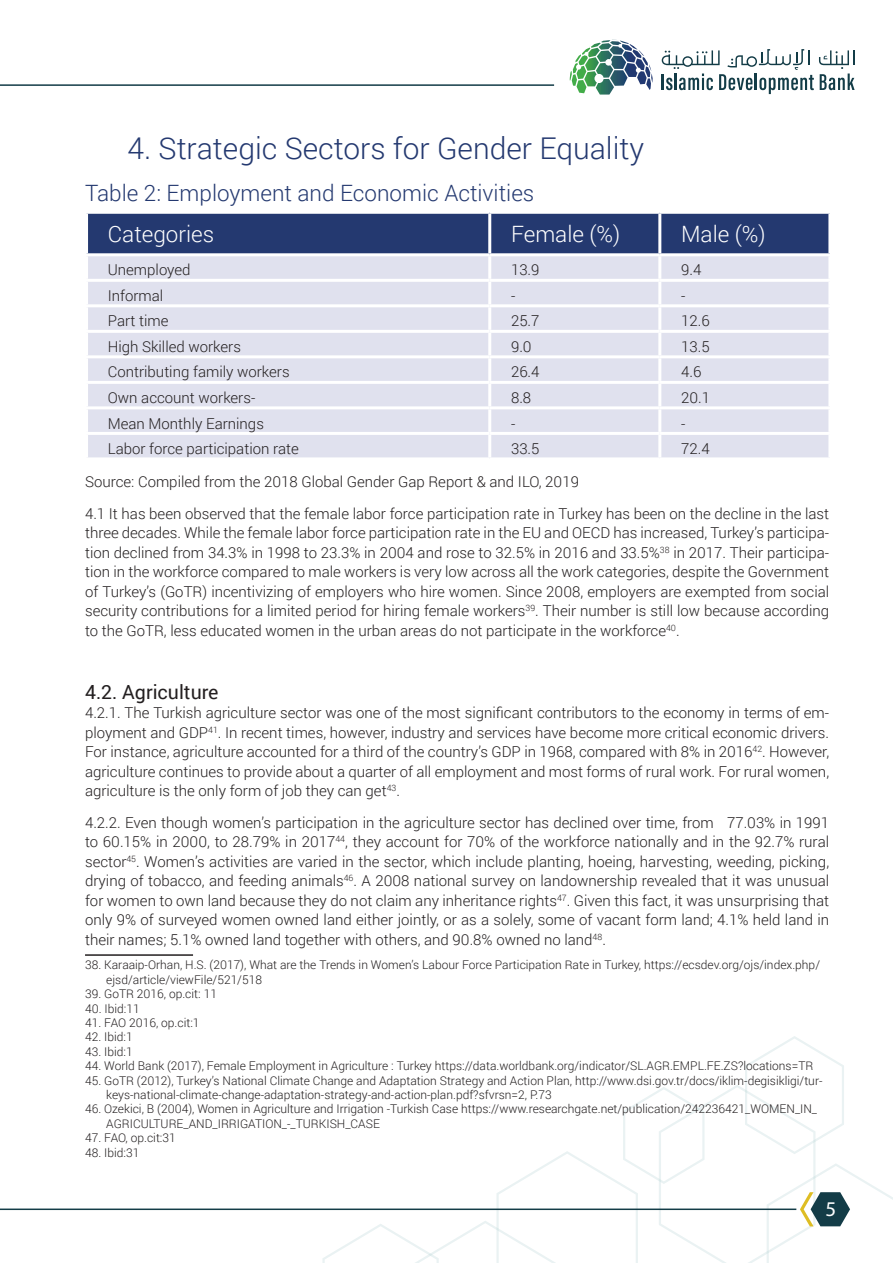
<style>
.page{position:relative;width:893px;height:1263px;background:#fff}
.page>*{position:absolute;margin:0;border:0;box-sizing:border-box;transform-origin:0 0}
.t1{font:300 30px "Roboto";color:#243970}
.t2{font:300 22.5px "Roboto";color:#243970}
.t3{font:300 22.5px "Roboto";color:#fff}
.t4{font:21px "Myriad Pro";color:#fff}
.t5{font:19.5px "Roboto";color:#231f20}
.t6{font:300 15px/19.5px "Roboto";color:#231f20;text-align:justify}
.t7{font:300 12px/14.4px "Roboto";color:#231f20}
</style>
<div class="page">
<svg style="left:570px;top:40px;width:83px;height:55px"></svg>
<svg style="left:662px;top:49px;width:193px;height:45px"></svg>
<hr style="left:0;top:84px;width:554px;height:2px;background:#133c47">
<svg style="left:322px;top:1036px;width:571px;height:227px"></svg>
<hr style="left:0;top:1208px;width:796px;height:2px;background:#133c47">
<div style="left:88px;top:214px;width:740px;height:39px;background:#243970"></div>
<div style="left:88px;top:256px;width:740px;height:201px;background:#e0e1ee"></div>
<hr style="left:488px;top:256px;width:3px;height:23px;background:#fff">
<hr style="left:658px;top:256px;width:3px;height:23px;background:#fff">
<hr style="left:488px;top:282px;width:3px;height:22px;background:#fff">
<hr style="left:658px;top:282px;width:3px;height:22px;background:#fff">
<hr style="left:488px;top:307px;width:3px;height:23px;background:#fff">
<hr style="left:658px;top:307px;width:3px;height:23px;background:#fff">
<hr style="left:488px;top:333px;width:3px;height:22px;background:#fff">
<hr style="left:658px;top:333px;width:3px;height:22px;background:#fff">
<hr style="left:488px;top:358px;width:3px;height:23px;background:#fff">
<hr style="left:658px;top:358px;width:3px;height:23px;background:#fff">
<hr style="left:488px;top:384px;width:3px;height:22px;background:#fff">
<hr style="left:658px;top:384px;width:3px;height:22px;background:#fff">
<hr style="left:488px;top:409px;width:3px;height:23px;background:#fff">
<hr style="left:658px;top:409px;width:3px;height:23px;background:#fff">
<hr style="left:488px;top:435px;width:3px;height:22px;background:#fff">
<hr style="left:658px;top:435px;width:3px;height:22px;background:#fff">
<hr style="left:85px;top:279px;width:405px;height:3px;background:#fff">
<hr style="left:490px;top:279px;width:170px;height:3px;background:#fff">
<hr style="left:660px;top:279px;width:171px;height:3px;background:#fff">
<hr style="left:85px;top:304px;width:405px;height:3px;background:#fff">
<hr style="left:490px;top:304px;width:170px;height:3px;background:#fff">
<hr style="left:660px;top:304px;width:171px;height:3px;background:#fff">
<hr style="left:85px;top:330px;width:405px;height:3px;background:#fff">
<hr style="left:490px;top:330px;width:170px;height:3px;background:#fff">
<hr style="left:660px;top:330px;width:171px;height:3px;background:#fff">
<hr style="left:85px;top:355px;width:405px;height:3px;background:#fff">
<hr style="left:490px;top:355px;width:170px;height:3px;background:#fff">
<hr style="left:660px;top:355px;width:171px;height:3px;background:#fff">
<hr style="left:85px;top:381px;width:405px;height:3px;background:#fff">
<hr style="left:490px;top:381px;width:170px;height:3px;background:#fff">
<hr style="left:660px;top:381px;width:171px;height:3px;background:#fff">
<hr style="left:85px;top:406px;width:405px;height:3px;background:#fff">
<hr style="left:490px;top:406px;width:170px;height:3px;background:#fff">
<hr style="left:660px;top:406px;width:171px;height:3px;background:#fff">
<hr style="left:85px;top:432px;width:405px;height:3px;background:#fff">
<hr style="left:490px;top:432px;width:170px;height:3px;background:#fff">
<hr style="left:660px;top:432px;width:171px;height:3px;background:#fff">
<hr style="left:488px;top:214px;width:3px;height:39px;background:#fff">
<hr style="left:658px;top:214px;width:3px;height:39px;background:#fff">
<hr style="left:85px;top:954px;width:108px;height:2px;background:#231f20">
<p class="t1" style="left:128px;top:128px;width:518px">4. Strategic Sectors for Gender Equality</p>
<p class="t2" style="left:85px;top:177px;width:451px">Table 2: Employment and Economic Activities</p>
<p class="t3" style="left:108px;top:219px;width:108px">Categories</p>
<p class="t3" style="left:511px;top:219px;width:111px">Female (%)</p>
<p class="t3" style="left:681px;top:219px;width:86px">Male (%)</p>
<p class="t6" style="left:108px;top:260px;width:84px">Unemployed</p>
<p class="t6" style="left:511px;top:260px;width:30px">13.9</p>
<p class="t6" style="left:681px;top:260px;width:22px">9.4</p>
<p class="t6" style="left:108px;top:285px;width:57px">Informal</p>
<p class="t6" style="left:511px;top:285px;width:6px">-</p>
<p class="t6" style="left:681px;top:285px;width:6px">-</p>
<p class="t6" style="left:108px;top:311px;width:62px">Part time</p>
<p class="t6" style="left:511px;top:311px;width:30px">25.7</p>
<p class="t6" style="left:681px;top:311px;width:30px">12.6</p>
<p class="t6" style="left:108px;top:336px;width:135px">High Skilled workers</p>
<p class="t6" style="left:511px;top:336px;width:22px">9.0</p>
<p class="t6" style="left:681px;top:336px;width:30px">13.5</p>
<p class="t6" style="left:108px;top:362px;width:183px">Contributing family workers</p>
<p class="t6" style="left:511px;top:362px;width:30px">26.4</p>
<p class="t6" style="left:681px;top:362px;width:22px">4.6</p>
<p class="t6" style="left:108px;top:387px;width:149px">Own account workers-</p>
<p class="t6" style="left:511px;top:387px;width:22px">8.8</p>
<p class="t6" style="left:681px;top:387px;width:30px">20.1</p>
<p class="t6" style="left:108px;top:413px;width:158px">Mean Monthly Earnings</p>
<p class="t6" style="left:511px;top:413px;width:6px">-</p>
<p class="t6" style="left:681px;top:413px;width:6px">-</p>
<p class="t6" style="left:108px;top:438px;width:193px">Labor force participation rate</p>
<p class="t6" style="left:511px;top:438px;width:30px">33.5</p>
<p class="t6" style="left:681px;top:438px;width:30px">72.4</p>
<p class="t6" style="left:85px;top:472px;width:495px">Source: Compiled from the 2018 Global Gender Gap Report &amp; and ILO, 2019</p>
<p class="t6" style="left:85px;top:503px;width:746px">4.1 It has been observed that the female labor force participation rate in Turkey has been on the decline in the last three decades. While the female labor force participation rate in the EU and OECD has increased, Turkey’s participa&shy;tion declined from 34.3% in 1998 to 23.3% in 2004 and rose to 32.5% in 2016 and 33.5%<sup>38</sup> in 2017. Their participa&shy;tion in the workforce compared to male workers is very low across all the work categories, despite the Government of Turkey’s (GoTR) incentivizing of employers who hire women. Since 2008, employers are exempted from social security contributions for a limited period for hiring female workers<sup>39</sup>. Their number is still low because according to the GoTR, less educated women in the urban areas do not participate in the workforce<sup>40</sup>.</p>
<p class="t5" style="left:85px;top:678px;width:135px">4.2. Agriculture</p>
<p class="t6" style="left:85px;top:703px;width:746px">4.2.1. The Turkish agriculture sector was one of the most significant contributors to the economy in terms of em&shy;ployment and GDP<sup>41</sup>. In recent times, however, industry and services have become more critical economic drivers.<br>For instance, agriculture accounted for a third of the country’s GDP in 1968, compared with 8% in 2016<sup>42</sup>. However, agriculture continues to provide about a quarter of all employment and most forms of rural work. For rural women, agriculture is the only form of job they can get<sup>43</sup>.</p>
<p class="t6" style="left:85px;top:812px;width:746px">4.2.2. Even though women’s participation in the agriculture sector has declined over time, from 77.03% in 1991 to 60.15% in 2000, to 28.79% in 2017<sup>44</sup>, they account for 70% of the workforce nationally and in the 92.7% rural sector<sup>45</sup>. Women’s activities are varied in the sector, which include planting, hoeing, harvesting, weeding, picking, drying of tobacco, and feeding animals<sup>46</sup>. A 2008 national survey on landownership revealed that it was unusual for women to own land because they do not claim any inheritance rights<sup>47</sup>. Given this fact, it was unsurprising that only 9% of surveyed women owned land either jointly, or as a solely, some of vacant form land; 4.1% held land in their names; 5.1% owned land together with others, and 90.8% owned no land<sup>48</sup>.</p>
<p class="t7" style="left:106px;top:957px;width:715px;text-indent:-21px">38. Karaaip-Orhan, H.S. (2017), What are the Trends in Women’s Labour Force Participation Rate in Turkey, https://ecsdev.org/ojs/index.php/ ejsd/article/viewFile/521/518</p>
<p class="t7" style="left:85px;top:986px;width:133px">39. GoTR 2016, op.cit: 11</p>
<p class="t7" style="left:85px;top:1001px;width:56px">40. Ibid:11</p>
<p class="t7" style="left:85px;top:1015px;width:116px">41. FAO 2016, op.cit:1</p>
<p class="t7" style="left:85px;top:1029px;width:49px">42. Ibid:1</p>
<p class="t7" style="left:85px;top:1044px;width:49px">43. Ibid:1</p>
<p class="t7" style="left:85px;top:1058px;width:730px">44. World Bank (2017), Female Employment in Agriculture : Turkey https://data.worldbank.org/indicator/SL.AGR.EMPL.FE.ZS?locations=TR</p>
<p class="t7" style="left:106px;top:1073px;width:718px;text-indent:-21px">45. GoTR (2012), Turkey’s National Climate Change and Adaptation Strategy and Action Plan, http://www.dsi.gov.tr/docs/iklim-degisikligi/tur&shy;keys-national-climate-change-adaptation-strategy-and-action-plan.pdf?sfvrsn=2, P.73</p>
<p class="t7" style="left:106px;top:1101px;width:712px;text-indent:-21px">46. Ozekici, B (2004), Women in Agriculture and Irrigation -Turkish Case https://www.researchgate.net/publication/242236421_WOMEN_IN_<br>AGRICULTURE_AND_IRRIGATION_-_TURKISH_CASE</p>
<p class="t7" style="left:85px;top:1130px;width:92px">47. FAO, op.cit:31</p>
<p class="t7" style="left:85px;top:1145px;width:56px">48. Ibid:31</p>
<h3 class="t4" style="left:825px;top:1197px;width:12px">5</h3>
</div>
